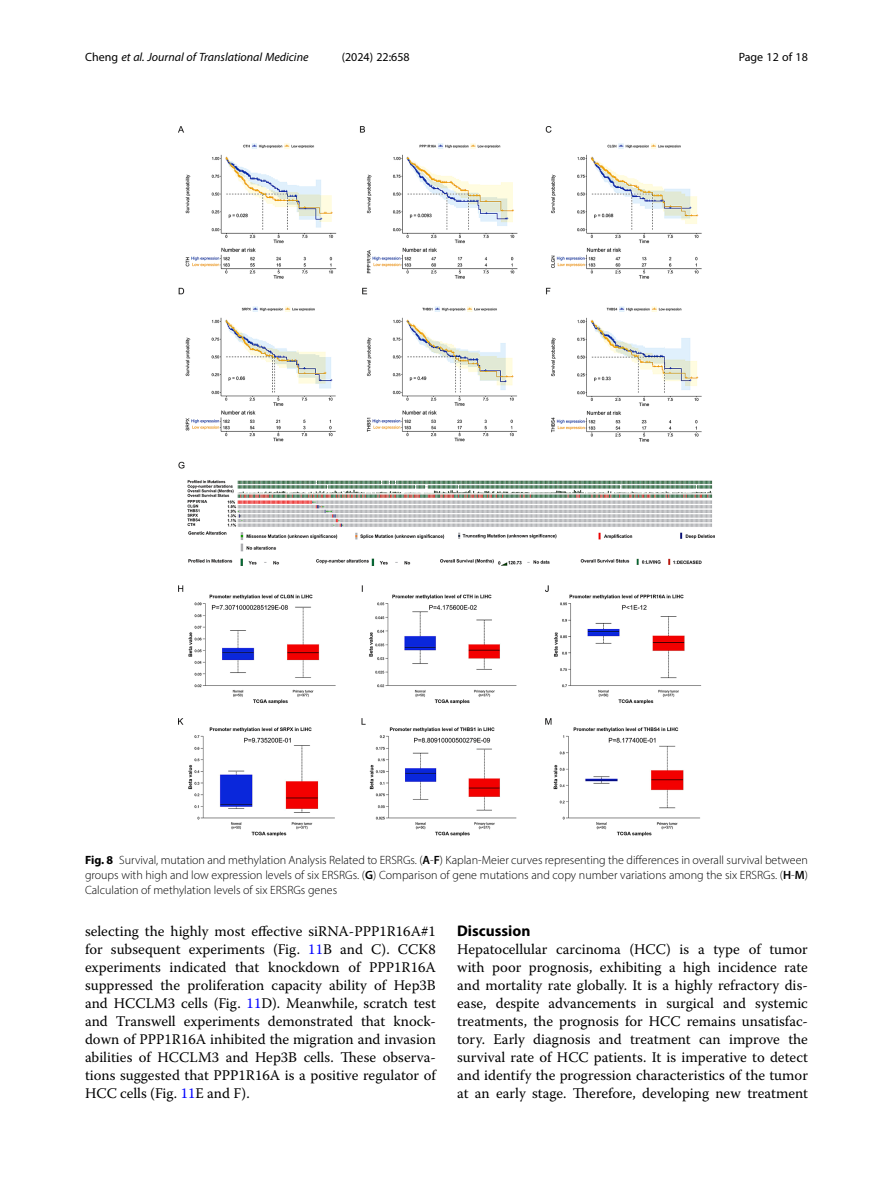
<style>
.page{position:relative;width:893px;height:1191px;background:#fff}
.page>*{position:absolute;margin:0;border:0;box-sizing:border-box;transform-origin:0 0}
.Head_1{font:700 15.45px "Myriad Pro";color:#000}
.Body_Text{font:14.7px/18px "Warnock Pro";color:#000;text-align:justify}
.Figure_Caption{font:300 12px/15px "Myriad Pro";color:#000;text-align:justify}
.t1{font:italic 12px "Myriad Pro";color:#000}
.t2{font:12px "Myriad Pro";color:#000}
.s1{font-style:normal}
.s2{font-weight:700}
.s3{font-weight:600}
.s4{color:#00f}
</style>
<div class="page">
<img style="left:179px;top:126px;width:535px;height:710px">
<p class="t1" style="left:85px;top:50px;width:225px"><span class="s1">Cheng</span> et al. Journal of Translational Medicine</p>
<p class="t2" style="left:342px;top:50px;width:70px">(2024) 22:658</p>
<p class="t2" style="left:739px;top:50px;width:71px">Page 12 of 18</p>
<p class="Figure_Caption" style="left:85px;top:852px;width:724px"><span class="s2">Fig. 8</span> Survival, mutation and methylation Analysis Related to ERSRGs. (<span class="s3">A</span>-<span class="s3">F</span>) Kaplan-Meier curves representing the differences in overall survival between groups with high and low expression levels of six ERSRGs. (<span class="s3">G</span>) Comparison of gene mutations and copy number variations among the six ERSRGs. (<span class="s3">H</span>-<span class="s3">M</span>)<br>Calculation of methylation levels of six ERSRGs genes</p>
<p class="Body_Text" style="left:85px;top:922px;width:352px">selecting the highly most effective siRNA-PPP1R16A#1 for subsequent experiments (Fig. <span class="s4">11</span>B and C). CCK8 experiments indicated that knockdown of PPP1R16A suppressed the proliferation capacity ability of Hep3B and HCCLM3 cells (Fig. <span class="s4">11</span>D). Meanwhile, scratch test and Transwell experiments demonstrated that knock&shy;down of PPP1R16A inhibited the migration and invasion abilities of HCCLM3 and Hep3B cells. These observa&shy;tions suggested that PPP1R16A is a positive regulator of HCC cells (Fig. <span class="s4">11</span>E and F).</p>
<p class="Head_1" style="left:457px;top:921px;width:75px">Discussion</p>
<p class="Body_Text" style="left:457px;top:940px;width:352px">Hepatocellular carcinoma (HCC) is a type of tumor with poor prognosis, exhibiting a high incidence rate and mortality rate globally. It is a highly refractory dis&shy;ease, despite advancements in surgical and systemic treatments, the prognosis for HCC remains unsatisfac&shy;tory. Early diagnosis and treatment can improve the survival rate of HCC patients. It is imperative to detect and identify the progression characteristics of the tumor at an early stage. Therefore, developing new treatment</p>
</div>
